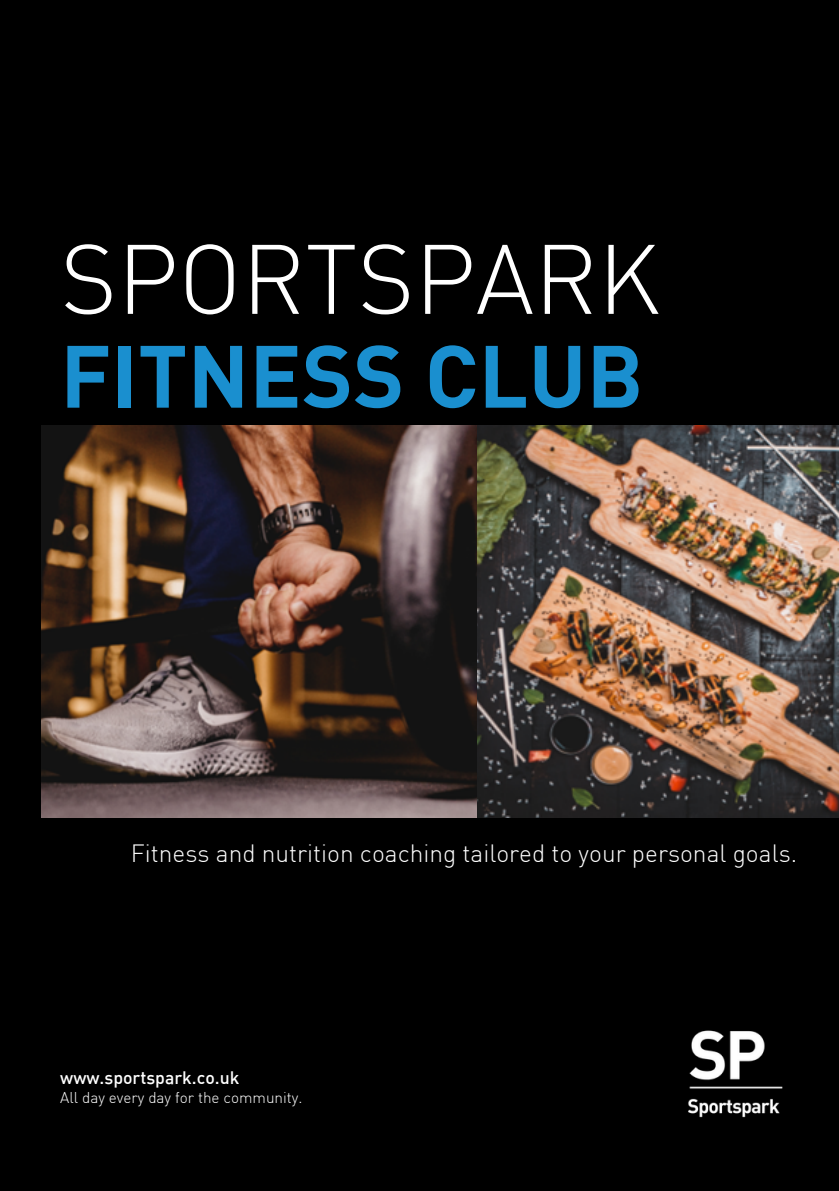
<style>
.page{position:relative;width:839px;height:1191px;background:#fff}
.page>*{position:absolute;margin:0;border:0;box-sizing:border-box;transform-origin:0 0}
.t1{font:300 97px "DIN";color:#fff}
.t2{font:700 86.8px "DIN";color:#1a8fcf}
.t3{font:300 24.4px "DIN";color:#fff}
.t4{font:500 17.6px "DIN";color:#fff}
.t5{font:300 15.4px "DIN";color:#fff}
</style>
<div class="page">
<div style="left:0;top:0;width:838px;height:1191px;background:#000"></div>
<img style="left:42px;top:426px;width:436px;height:391px">
<img style="left:478px;top:426px;width:360px;height:391px">
<img style="left:688px;top:1030px;width:95px;height:88px">
<h2 class="t1" style="left:60px;top:219px;width:601px">SPORTSPARK</h2>
<h1 class="t2" style="left:60px;top:320px;width:585px">FITNESS CLUB</h1>
<p class="t3" style="left:131px;top:839px;width:667px">Fitness and nutrition coaching tailored to your personal goals.</p>
<p class="t4" style="left:60px;top:1066px;width:181px">www.sportspark.co.uk</p>
<h3 class="t5" style="left:60px;top:1088px;width:244px">All day every day for the community.</h3>
</div>
